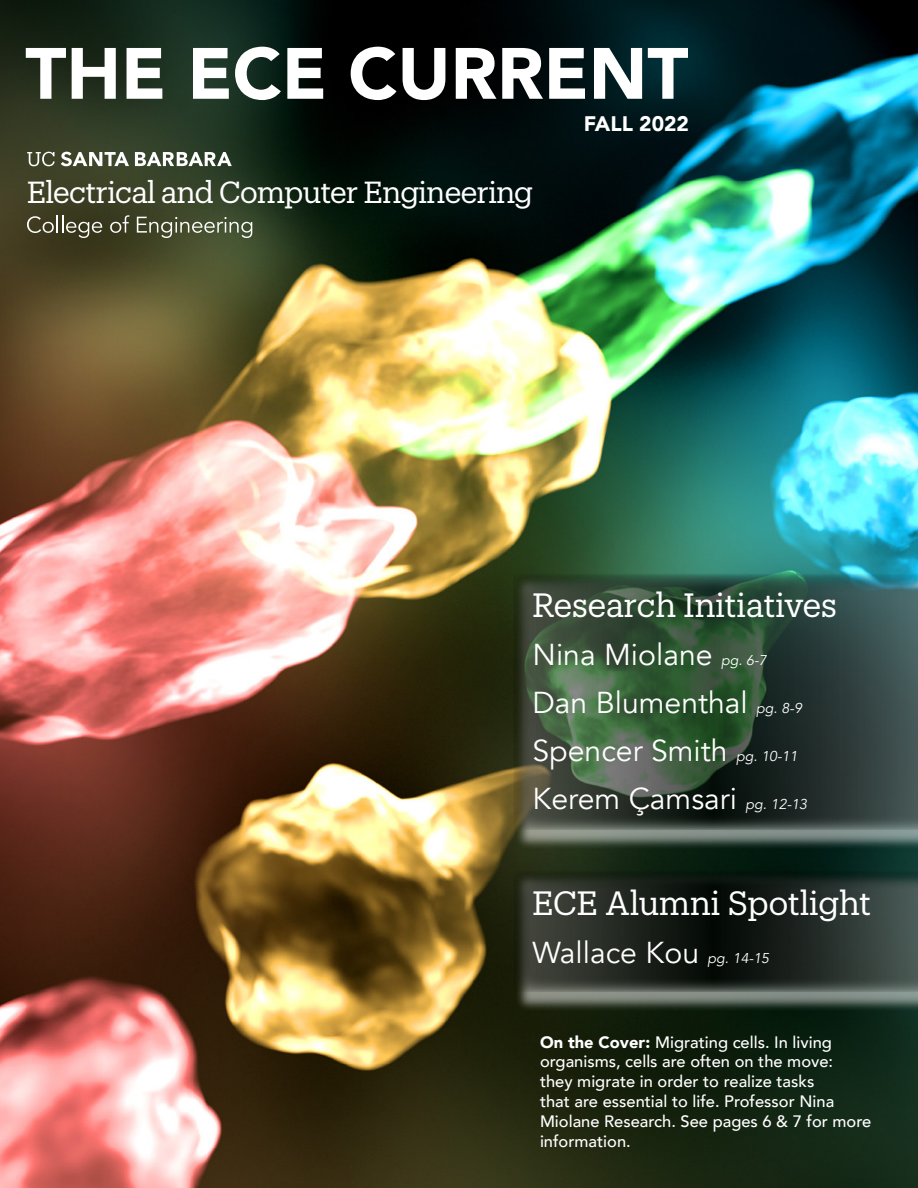
<style>
.page{position:relative;width:918px;height:1188px;background:#fff}
.page>*{position:absolute;margin:0;border:0;box-sizing:border-box;transform-origin:0 0}
.t1{font:900 71.7px "Avenir";color:#fff}
.t2{font:33px "Produkt";letter-spacing:-.005em;color:#fff}
.t3{font:30.15px/47.8px "Avenir";color:#fff}
.t4{font:29.85px "Produkt";letter-spacing:-.02em;color:#fff}
.t5{font:900 21px "Avenir";color:#fff}
.t6{font:500 16.5px/19.8px "Avenir";color:#fff}
.s1{font-style:italic;font-size:14.25px}
.s2{font-weight:900}
</style>
<div class="page">
<img style="left:0;top:0;width:918px;height:1188px">
<div style="left:515px;top:576px;width:403px;height:273px;background:#fff;opacity:.75"></div>
<svg style="left:513px;top:574px;width:405px;height:256px;background:#344a3b"></svg>
<div style="left:515px;top:873px;width:403px;height:138px;background:#fff;opacity:.75"></div>
<svg style="left:513px;top:871px;width:405px;height:121px;background:#252d26"></svg>
<svg style="left:27px;top:216px;width:75px;height:22px;background:#61604a"></svg>
<svg style="left:110px;top:215px;width:20px;height:18px"></svg>
<svg style="left:137px;top:217px;width:115px;height:21px;background:#656d54"></svg>
<svg style="left:135px;top:152px;width:97px;height:14px"></svg>
<svg style="left:27px;top:152px;width:28px;height:14px"></svg>
<svg style="left:61px;top:152px;width:68px;height:14px"></svg>
<h1 class="t1" style="left:25px;top:12px;width:665px">THE ECE CURRENT</h1>
<p class="t5" style="left:584px;top:105px;width:107px">FALL 2022</p>
<h3 class="t4" style="left:27px;top:172px;width:507px">Electrical and Computer Engineering</h3>
<h2 class="t2" style="left:533px;top:583px;width:306px">Research Initiatives</h2>
<h3 class="t3" style="left:533px;top:632px;width:276px">Nina Miolane <span class="s1">pg. 6-7<br></span>Dan Blumenthal <span class="s1">pg. 8-9<br></span>Spencer Smith <span class="s1">pg. 10-11<br></span>Kerem Çamsari <span class="s1">pg. 12-13</span></h3>
<h2 class="t2" style="left:533px;top:880px;width:340px">ECE Alumni Spotlight</h2>
<h3 class="t3" style="left:533px;top:929px;width:238px">Wallace Kou <span class="s1">pg. 14-15</span></h3>
<p class="t6" style="left:540px;top:1031px;width:333px"><span class="s2">On the Cover:</span> Migrating cells. In living organisms, cells are often on the move:<br>they migrate in order to realize tasks<br>that are essential to life. Professor Nina Miolane Research. See pages 6 &amp; 7 for more information.</p>
</div>
